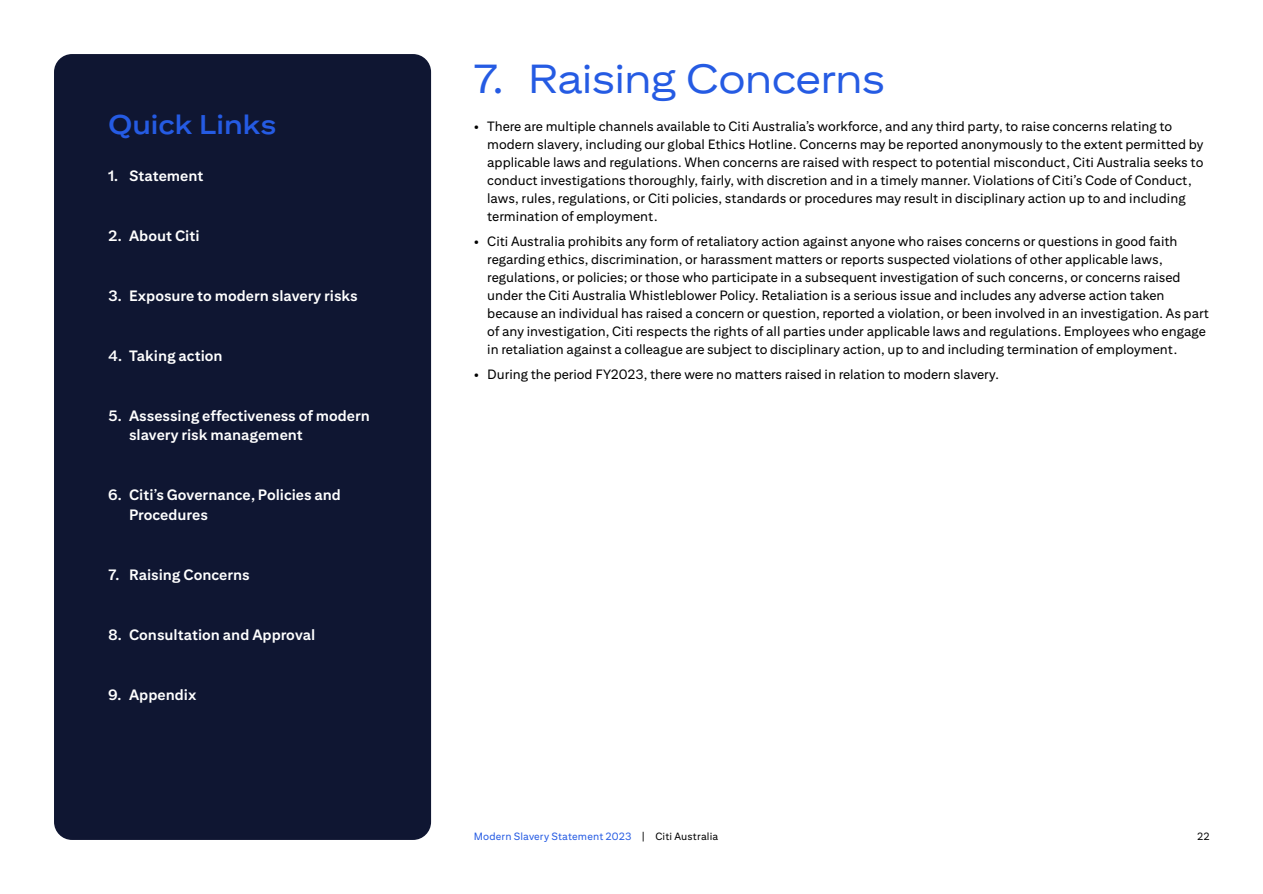
<style>
.page{position:relative;width:1263px;height:894px;background:#fff}
.page>*{position:absolute;margin:0;border:0;box-sizing:border-box;transform-origin:0 0}
.t1{font:40.5px "Citi Sans Display";letter-spacing:-.02em;color:#255be3}
.t2{font:700 27px "Citi Sans Display";color:#255be3}
.t3{font:700 15px/19.5px "Citi Sans Text";color:#fff}
.t4{font:13.5px/18px "Citi Sans Text";color:#000}
.t5{font:10.5px "Citi Sans Text";letter-spacing:.015em;color:#255be3}
.t6{font:10.5px "Citi Sans Text";color:#000}
.s1{color:#000}
</style>
<div class="page">
<div style="left:54px;top:54px;width:377px;height:785px;background:#0f1632;border-radius:18px"></div>
<h2 class="t2" style="left:108px;top:108px;width:170px">Quick Links</h2>
<p class="t3" style="left:108px;top:165px;width:97px">1. Statement</p>
<p class="t3" style="left:108px;top:225px;width:93px">2. About Citi</p>
<p class="t3" style="left:108px;top:285px;width:251px">3. Exposure to modern slavery risks</p>
<p class="t3" style="left:108px;top:345px;width:116px">4. Taking action</p>
<p class="t3" style="left:129px;top:405px;width:242px;text-indent:-21px">5. Assessing effectiveness of modern slavery risk management</p>
<p class="t3" style="left:129px;top:485px;width:213px;text-indent:-21px">6. Citi’s Governance, Policies and<br>Procedures</p>
<p class="t3" style="left:108px;top:564px;width:143px">7. Raising Concerns</p>
<p class="t3" style="left:108px;top:624px;width:209px">8. Consultation and Approval</p>
<p class="t3" style="left:108px;top:684px;width:90px">9. Appendix</p>
<h1 class="t1" style="left:474px;top:55px;width:413px">7. Raising Concerns</h1>
<p class="t4" style="left:487px;top:117px;width:717px;text-indent:-14px">• There are multiple channels available to Citi Australia’s workforce, and any third party, to raise concerns relating to modern slavery, including our global Ethics Hotline. Concerns may be reported anonymously to the extent permitted by applicable laws and regulations. When concerns are raised with respect to potential misconduct, Citi Australia seeks to conduct investigations thoroughly, fairly, with discretion and in a timely manner. Violations of Citi’s Code of Conduct, laws, rules, regulations, or Citi policies, standards or procedures may result in disciplinary action up to and including termination of employment.</p>
<p class="t4" style="left:487px;top:232px;width:723px;text-indent:-14px">• Citi Australia prohibits any form of retaliatory action against anyone who raises concerns or questions in good faith regarding ethics, discrimination, or harassment matters or reports suspected violations of other applicable laws, regulations, or policies; or those who participate in a subsequent investigation of such concerns, or concerns raised under the Citi Australia Whistleblower Policy. Retaliation is a serious issue and includes any adverse action taken because an individual has raised a concern or question, reported a violation, or been involved in an investigation. As part of any investigation, Citi respects the rights of all parties under applicable laws and regulations. Employees who engage in retaliation against a colleague are subject to disciplinary action, up to and including termination of employment.</p>
<p class="t4" style="left:474px;top:365px;width:526px">• During the period FY2023, there were no matters raised in relation to modern slavery.</p>
<p class="t5" style="left:474px;top:829px;width:246px">Modern Slavery Statement 2023 <span class="s1">| Citi Australia</span></p>
<p class="t6" style="left:1197px;top:829px;width:14px">22</p>
</div>
